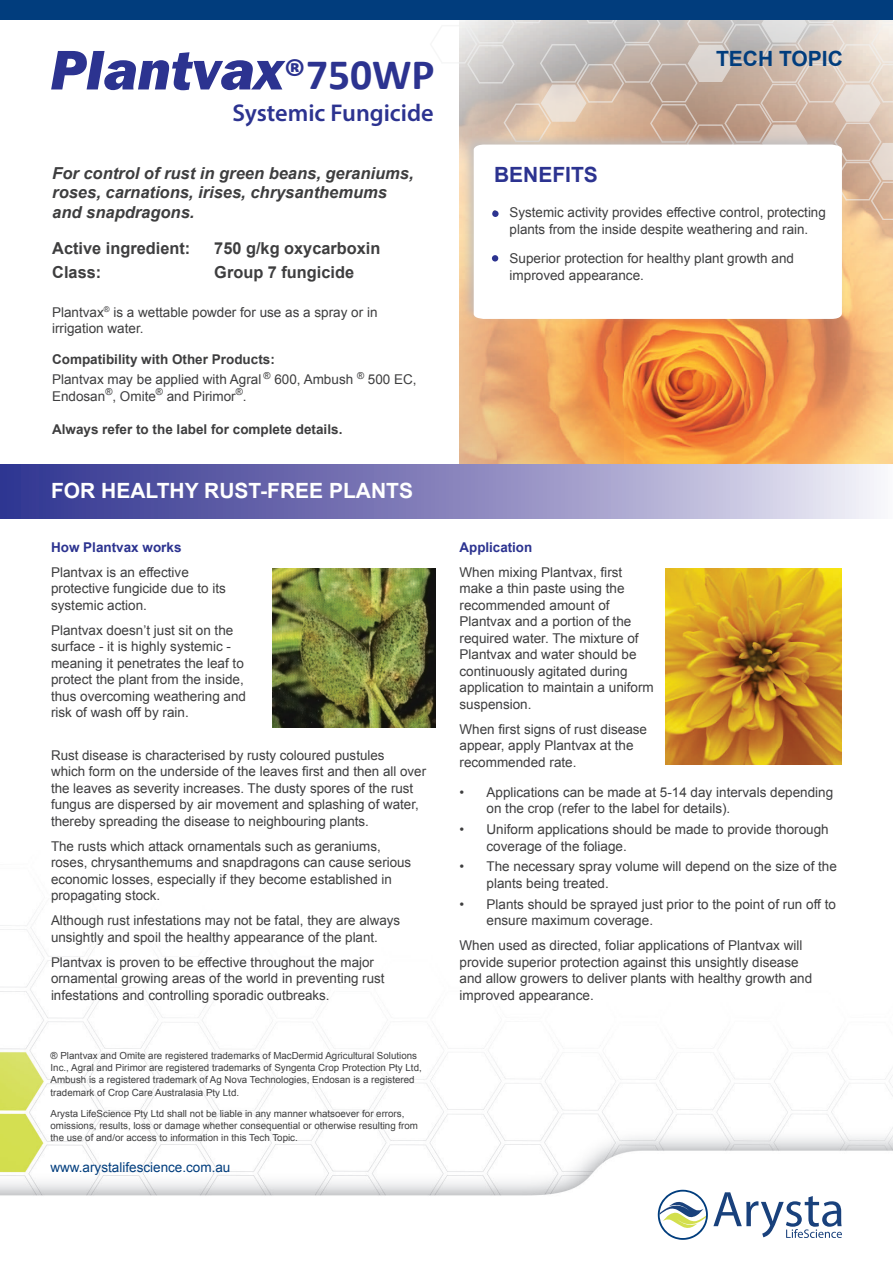
<style>
.page{position:relative;width:893px;height:1263px;background:#fff}
.page>*{position:absolute;margin:0;border:0;box-sizing:border-box;transform-origin:0 0}
.t1{font:italic 800 55.5px "Franklin Gothic IT Cby BT";color:#2c3390}
.t2{font:600 24.3px "Myriad Pro";color:#2c3390}
.t3{font:700 21px "Arial";color:#fff}
.t4{font:700 21px "Arial";color:#013d7d}
.t5{font:700 21px "Arial";color:#2c3390}
.t6{font:italic 700 16.5px/19.5px "Arial";color:#3e3e3f}
.felsorolas{font:700 16.5px "Arial";color:#3e3e3f}
.para{font:700 16.5px "Arial";color:#3e3e3f}
.t7{font:700 15px "Arial";color:#013d7d}
.para1{font:13.5px/16.5px "Arial";color:#3e3e3f}
.para-2{font:13.5px/16.5px "Arial";color:#3e3e3f}
.para-3{font:700 13.5px "Arial";color:#3e3e3f}
.para1-2{font:700 13.5px "Arial";color:#3e3e3f}
.t8{font:13.5px "Arial";color:#013d7d}
.para1-3{font:700 13.5px "Arial";color:#2c3390}
.para-4{font:700 13.5px "Arial";color:#2c3390}
.t9{font:9.75px/12.1px "Arial";color:#3e3e3f}
.s1{font-family:"Calibri";font-weight:700;font-style:normal;font-size:43.5px}
</style>
<div class="page">
<img style="left:460px;top:220px;width:164px;height:244px">
<img style="left:624px;top:220px;width:269px;height:244px">
<svg style="left:430px;top:19px;width:463px;height:201px;background:#d3c4ba"></svg>
<div style="left:0;top:464px;width:893px;height:54px;background:linear-gradient(to right,#2a2b8b,#ede9f4)"></div>
<img style="left:0;top:908px;width:893px;height:310px">
<svg style="left:658px;top:1190px;width:184px;height:50px"></svg>
<div style="left:461px;top:132px;width:385px;height:191px;background:#bcbdc0;opacity:.75"></div>
<svg style="left:474px;top:145px;width:368px;height:174px"></svg>
<div style="left:492px;top:211px;width:7px;height:6px;background:#2c3390;border-radius:50%"></div>
<svg style="left:492px;top:255px;width:6px;height:6px"></svg>
<div style="left:0;top:0;width:893px;height:19px;background:#013d7d"></div>
<img style="left:666px;top:569px;width:176px;height:195px">
<img style="left:272px;top:568px;width:163px;height:159px">
<p class="t1" style="left:51px;top:36px;width:385px">Plantvax<span class="s1">®750WP</span></p>
<p class="t2" style="left:233px;top:98px;width:203px">Systemic Fungicide</p>
<p class="t6" style="left:52px;top:164px;width:363px">For control of rust in green beans, geraniums, roses, carnations, irises, chrysanthemums and snapdragons.</p>
<p class="felsorolas" style="left:52px;top:238px;width:139px">Active ingredient:</p>
<p class="felsorolas" style="left:214px;top:238px;width:168px">750 g/kg oxycarboxin</p>
<p class="para" style="left:52px;top:261px;width:51px">Class:</p>
<p class="para" style="left:214px;top:261px;width:141px">Group 7 fungicide</p>
<p class="para-2" style="left:52px;top:304px;width:327px">Plantvax<sup>®</sup> is a wettable powder for use as a spray or in irrigation water.</p>
<p class="para1-2" style="left:52px;top:350px;width:224px">Compatibility with Other Products:</p>
<p class="para-2" style="left:52px;top:371px;width:366px">Plantvax may be applied with Agral <sup>®</sup> 600, Ambush <sup>®</sup> 500 EC,<br>Endosan<sup>®</sup>, Omite<sup>®</sup> and Pirimor<sup>®</sup>.</p>
<p class="para-3" style="left:52px;top:420px;width:292px">Always refer to the label for complete details.</p>
<p class="t3" style="left:51px;top:477px;width:364px">FOR HEALTHY RUST-FREE PLANTS</p>
<p class="para1-3" style="left:51px;top:538px;width:132px">How Plantvax works</p>
<p class="para1" style="left:51px;top:564px;width:176px">Plantvax is an effective protective fungicide due to its systemic action.</p>
<p class="para1" style="left:51px;top:622px;width:197px">Plantvax doesn’t just sit on the surface - it is highly systemic - meaning it penetrates the leaf to protect the plant from the inside, thus overcoming weathering and risk of wash off by rain.</p>
<p class="para1" style="left:51px;top:747px;width:377px">Rust disease is characterised by rusty coloured pustules<br>which form on the underside of the leaves first and then all over the leaves as severity increases. The dusty spores of the rust fungus are dispersed by air movement and splashing of water, thereby spreading the disease to neighbouring plants.</p>
<p class="para1" style="left:51px;top:838px;width:362px">The rusts which attack ornamentals such as geraniums, roses, chrysanthemums and snapdragons can cause serious economic losses, especially if they become established in propagating stock.</p>
<p class="para1" style="left:51px;top:912px;width:351px">Although rust infestations may not be fatal, they are always unsightly and spoil the healthy appearance of the plant.</p>
<p class="para1" style="left:51px;top:954px;width:335px">Plantvax is proven to be effective throughout the major ornamental growing areas of the world in preventing rust infestations and controlling sporadic outbreaks.</p>
<p class="t9" style="left:51px;top:1050px;width:373px">® Plantvax and Omite are registered trademarks of MacDermid Agricultural Solutions Inc., Agral and Pirimor are registered trademarks of Syngenta Crop Protection Pty Ltd, Ambush is a registered trademark of Ag Nova Technologies, Endosan is a registered trademark of Crop Care Australasia Pty Ltd.</p>
<p class="t9" style="left:51px;top:1107px;width:369px">Arysta LifeScience Pty Ltd shall not be liable in any manner whatsoever for errors, omissions, results, loss or damage whether consequential or otherwise resulting from the use of and/or access to information in this Tech Topic.</p>
<p class="t8" style="left:50px;top:1158px;width:182px">www.arystalifescience.com.au</p>
<p class="t7" style="left:51px;top:1164px;width:218px">www.arystalifescience.com.au</p>
<p class="t5" style="left:494px;top:161px;width:105px">BENEFITS</p>
<p class="t4" style="left:716px;top:45px;width:128px">TECH TOPIC</p>
<p class="para1" style="left:493px;top:204px;width:335px;text-align:center">• Systemic activity provides effective control, protecting plants from the inside despite weathering and rain.</p>
<p class="para1" style="left:510px;top:250px;width:286px;text-indent:-17px">• Superior protection for healthy plant growth and improved appearance.</p>
<p class="para-4" style="left:459px;top:538px;width:74px">Application</p>
<p class="para-2" style="left:459px;top:564px;width:196px">When mixing Plantvax, first make a thin paste using the recommended amount of<br>Plantvax and a portion of the required water. The mixture of<br>Plantvax and water should be continuously agitated during application to maintain a uniform suspension.</p>
<p class="para-2" style="left:459px;top:721px;width:189px">When first signs of rust disease appear, apply Plantvax at the recommended rate.</p>
<p class="para1" style="left:486px;top:784px;width:348px;text-indent:-27px">• Applications can be made at 5-14 day intervals depending on the crop (refer to the label for details).</p>
<p class="para1" style="left:486px;top:821px;width:344px;text-indent:-27px">• Uniform applications should be made to provide thorough coverage of the foliage.</p>
<p class="para1" style="left:486px;top:858px;width:352px;text-indent:-27px">• The necessary spray volume will depend on the size of the plants being treated.</p>
<p class="para1" style="left:486px;top:896px;width:351px;text-indent:-27px">• Plants should be sprayed just prior to the point of run off to ensure maximum coverage.</p>
<p class="para-2" style="left:459px;top:937px;width:354px">When used as directed, foliar applications of Plantvax will provide superior protection against this unsightly disease and allow growers to deliver plants with healthy growth and improved appearance.</p>
</div>
